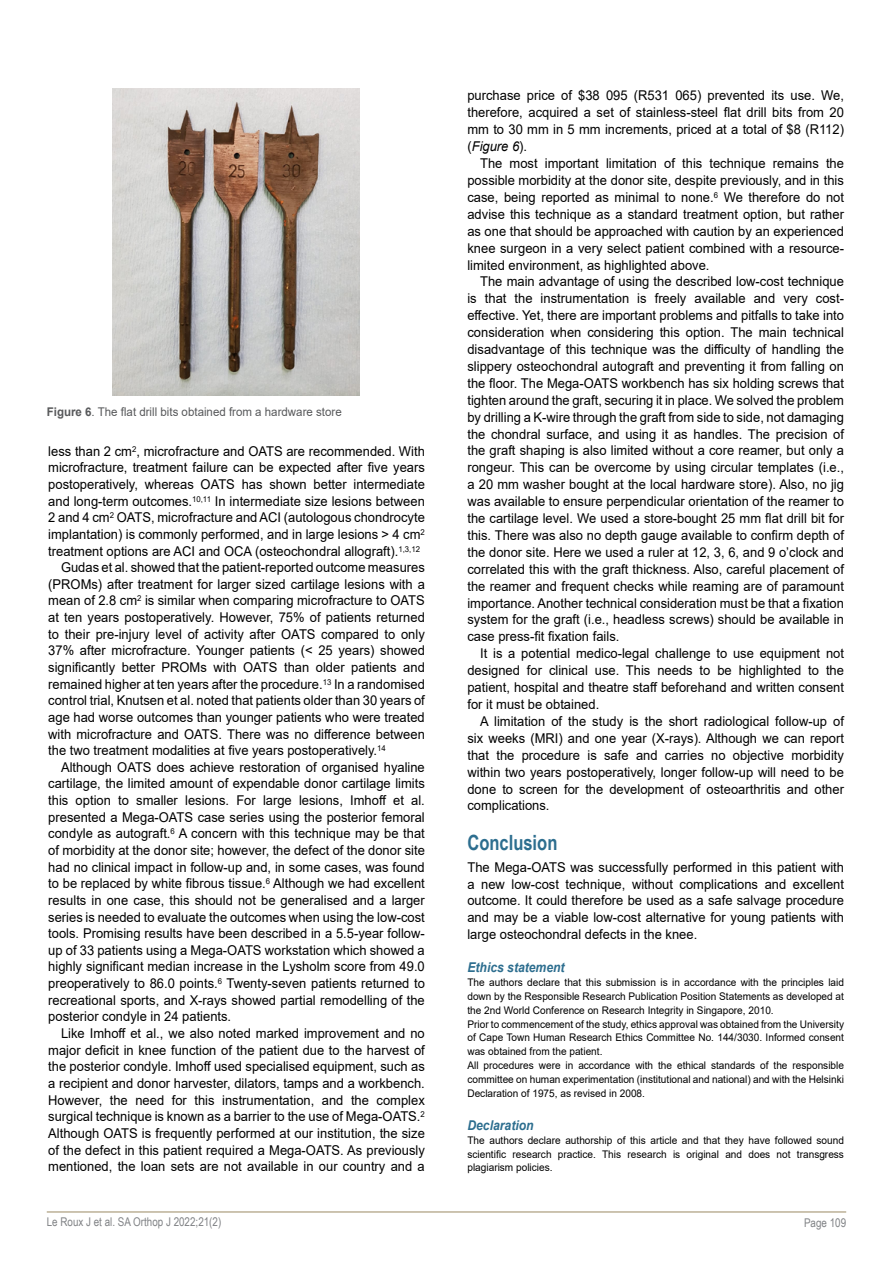
<style>
.page{position:relative;width:893px;height:1263px;background:#fff}
.page>*{position:absolute;margin:0;border:0;box-sizing:border-box;transform-origin:0 0}
.t1{font:700 21px "Arial Narrow";color:#2d6e8f;scale:.96 1}
.t2{font:13.5px/17px "Arial";color:#000;text-align:justify;scale:.96 1}
.t3{font:italic 700 13.5px "Arial";color:#2d6e8f;scale:.9 1}
.t4{font:12px "Arial";color:#58595b;scale:.96 1}
.t5{font:12px "Arial Narrow";color:#808285}
.t6{font:10.5px/14px "Arial";color:#000;scale:.96 1}
.s1{font-weight:700}
.s2{font-style:italic}
</style>
<div class="page">
<hr style="left:47px;top:1211px;width:799px;height:2px;background:#bcb197">
<img style="left:112px;top:89px;width:248px;height:307px">
<p class="t4" style="left:47px;top:403px;width:309px"><span class="s1">Figure 6</span>. The flat drill bits obtained from a hardware store</p>
<p class="t2" style="left:48px;top:442px;width:394px">less than 2 cm<sup>2</sup>, microfracture and OATS are recommended. With</p>
<p class="t2" style="left:48px;top:459px;width:394px">microfracture, treatment failure can be expected after five years</p>
<p class="t2" style="left:48px;top:476px;width:394px">postoperatively, whereas OATS has shown better intermediate</p>
<p class="t2" style="left:48px;top:492px;width:394px">and long-term outcomes.<sup>10,11</sup> In intermediate size lesions between</p>
<p class="t2" style="left:48px;top:509px;width:394px">2 and 4 cm<sup>2</sup> OATS, microfracture and ACI (autologous chondrocyte</p>
<p class="t2" style="left:48px;top:526px;width:394px">implantation) is commonly performed, and in large lesions &gt; 4 cm<sup>2</sup></p>
<p class="t2" style="left:48px;top:542px;width:389px">treatment options are ACI and OCA (osteochondral allograft).<sup>1,3,12</sup></p>
<p class="t2" style="left:61px;top:559px;width:380px">Gudas et al. showed that the patient-reported outcome measures</p>
<p class="t2" style="left:48px;top:575px;width:394px">(PROMs) after treatment for larger sized cartilage lesions with a</p>
<p class="t2" style="left:48px;top:592px;width:394px">mean of 2.8 cm<sup>2</sup> is similar when comparing microfracture to OATS</p>
<p class="t2" style="left:48px;top:609px;width:394px">at ten years postoperatively. However, 75% of patients returned</p>
<p class="t2" style="left:48px;top:625px;width:394px">to their pre-injury level of activity after OATS compared to only</p>
<p class="t2" style="left:48px;top:642px;width:394px">37% after microfracture. Younger patients (&lt; 25 years) showed</p>
<p class="t2" style="left:48px;top:659px;width:394px">significantly better PROMs with OATS than older patients and</p>
<p class="t2" style="left:48px;top:675px;width:394px">remained higher at ten years after the procedure.<sup>13</sup> In a randomised</p>
<p class="t2" style="left:48px;top:692px;width:394px">control trial, Knutsen et al. noted that patients older than 30 years of</p>
<p class="t2" style="left:48px;top:709px;width:394px">age had worse outcomes than younger patients who were treated</p>
<p class="t2" style="left:48px;top:725px;width:394px">with microfracture and OATS. There was no difference between</p>
<p class="t2" style="left:48px;top:742px;width:353px">the two treatment modalities at five years postoperatively.<sup>14</sup></p>
<p class="t2" style="left:61px;top:758px;width:380px">Although OATS does achieve restoration of organised hyaline</p>
<p class="t2" style="left:48px;top:775px;width:394px">cartilage, the limited amount of expendable donor cartilage limits</p>
<p class="t2" style="left:48px;top:792px;width:394px">this option to smaller lesions. For large lesions, Imhoff et al.</p>
<p class="t2" style="left:48px;top:808px;width:394px">presented a Mega-OATS case series using the posterior femoral</p>
<p class="t2" style="left:48px;top:825px;width:394px">condyle as autograft.<sup>6</sup> A concern with this technique may be that</p>
<p class="t2" style="left:48px;top:842px;width:394px">of morbidity at the donor site; however, the defect of the donor site</p>
<p class="t2" style="left:48px;top:858px;width:394px">had no clinical impact in follow-up and, in some cases, was found</p>
<p class="t2" style="left:48px;top:875px;width:394px">to be replaced by white fibrous tissue.<sup>6</sup> Although we had excellent</p>
<p class="t2" style="left:48px;top:892px;width:394px">results in one case, this should not be generalised and a larger</p>
<p class="t2" style="left:48px;top:908px;width:394px">series is needed to evaluate the outcomes when using the low-cost</p>
<p class="t2" style="left:48px;top:925px;width:394px">tools. Promising results have been described in a 5.5-year follow-</p>
<p class="t2" style="left:48px;top:941px;width:394px">up of 33 patients using a Mega-OATS workstation which showed a</p>
<p class="t2" style="left:48px;top:958px;width:394px">highly significant median increase in the Lysholm score from 49.0</p>
<p class="t2" style="left:48px;top:975px;width:394px">preoperatively to 86.0 points.<sup>6</sup> Twenty-seven patients returned to</p>
<p class="t2" style="left:48px;top:991px;width:394px">recreational sports, and X-rays showed partial remodelling of the</p>
<p class="t2" style="left:48px;top:1008px;width:192px">posterior condyle in 24 patients.</p>
<p class="t2" style="left:61px;top:1025px;width:380px">Like Imhoff et al., we also noted marked improvement and no</p>
<p class="t2" style="left:48px;top:1041px;width:394px">major deficit in knee function of the patient due to the harvest of</p>
<p class="t2" style="left:48px;top:1058px;width:394px">the posterior condyle. Imhoff used specialised equipment, such as</p>
<p class="t2" style="left:48px;top:1075px;width:394px">a recipient and donor harvester, dilators, tamps and a workbench.</p>
<p class="t2" style="left:48px;top:1091px;width:394px">However, the need for this instrumentation, and the complex</p>
<p class="t2" style="left:48px;top:1108px;width:394px">surgical technique is known as a barrier to the use of Mega-OATS.<sup>2</sup></p>
<p class="t2" style="left:48px;top:1124px;width:394px">Although OATS is frequently performed at our institution, the size</p>
<p class="t2" style="left:48px;top:1141px;width:394px">of the defect in this patient required a Mega-OATS. As previously</p>
<p class="t2" style="left:48px;top:1158px;width:394px">mentioned, the loan sets are not available in our country and a</p>
<p class="t2" style="left:467px;top:87px;width:394px">purchase price of $38 095 (R531 065) prevented its use. We, therefore, acquired a set of stainless-steel flat drill bits from 20 mm to 30 mm in 5 mm increments, priced at a total of $8 (R112) (<span class="s2">Figure 6</span>).</p>
<p class="t2" style="left:467px;top:155px;width:394px;text-indent:13px">The most important limitation of this technique remains the possible morbidity at the donor site, despite previously, and in this case, being reported as minimal to none.<sup>6</sup> We therefore do not advise this technique as a standard treatment option, but rather as one that should be approached with caution by an experienced knee surgeon in a very select patient combined with a resource&shy;limited environment, as highlighted above.</p>
<p class="t2" style="left:467px;top:273px;width:394px;text-indent:13px">The main advantage of using the described low-cost technique is that the instrumentation is freely available and very cost&shy;effective. Yet, there are important problems and pitfalls to take into consideration when considering this option. The main technical disadvantage of this technique was the difficulty of handling the slippery osteochondral autograft and preventing it from falling on the floor. The Mega-OATS workbench has six holding screws that tighten around the graft, securing it in place. We solved the problem by drilling a K-wire through the graft from side to side, not damaging the chondral surface, and using it as handles. The precision of the graft shaping is also limited without a core reamer, but only a rongeur. This can be overcome by using circular templates (i.e., a 20 mm washer bought at the local hardware store). Also, no jig was available to ensure perpendicular orientation of the reamer to the cartilage level. We used a store-bought 25 mm flat drill bit for this. There was also no depth gauge available to confirm depth of the donor site. Here we used a ruler at 12, 3, 6, and 9 o’clock and correlated this with the graft thickness. Also, careful placement of the reamer and frequent checks while reaming are of paramount importance. Another technical consideration must be that a fixation system for the graft (i.e., headless screws) should be available in case press-fit fixation fails.</p>
<p class="t2" style="left:467px;top:645px;width:394px;text-indent:13px">It is a potential medico-legal challenge to use equipment not designed for clinical use. This needs to be highlighted to the patient, hospital and theatre staff beforehand and written consent for it must be obtained.</p>
<p class="t2" style="left:467px;top:713px;width:394px;text-indent:13px">A limitation of the study is the short radiological follow-up of six weeks (MRI) and one year (X-rays). Although we can report that the procedure is safe and carries no objective morbidity within two years postoperatively, longer follow-up will need to be done to screen for the development of osteoarthritis and other complications.</p>
<h1 class="t1" style="left:467px;top:827px;width:95px">Conclusion</h1>
<p class="t2" style="left:467px;top:858px;width:394px">The Mega-OATS was successfully performed in this patient with a new low-cost technique, without complications and excellent outcome. It could therefore be used as a safe salvage procedure and may be a viable low-cost alternative for young patients with large osteochondral defects in the knee.</p>
<p class="t3" style="left:467px;top:958px;width:110px">Ethics statement</p>
<p class="t6" style="left:467px;top:975px;width:394px">The authors declare that this submission is in accordance with the principles laid down by the Responsible Research Publication Position Statements as developed at the 2nd World Conference on Research Integrity in Singapore, 2010.<br>Prior to commencement of the study, ethics approval was obtained from the University of Cape Town Human Research Ethics Committee No. 144/3030. Informed consent was obtained from the patient.<br>All procedures were in accordance with the ethical standards of the responsible committee on human experimentation (institutional and national) and with the Helsinki Declaration of 1975, as revised in 2008.</p>
<p class="t3" style="left:467px;top:1116px;width:75px">Declaration</p>
<p class="t6" style="left:467px;top:1133px;width:394px;text-align:justify">The authors declare authorship of this article and that they have followed sound scientific research practice. This research is original and does not transgress plagiarism policies.</p>
<p class="t5" style="left:47px;top:1213px;width:176px">Le Roux J et al. SA Orthop J 2022;21(2)</p>
<p class="t5" style="left:804px;top:1214px;width:44px">Page 109</p>
</div>
